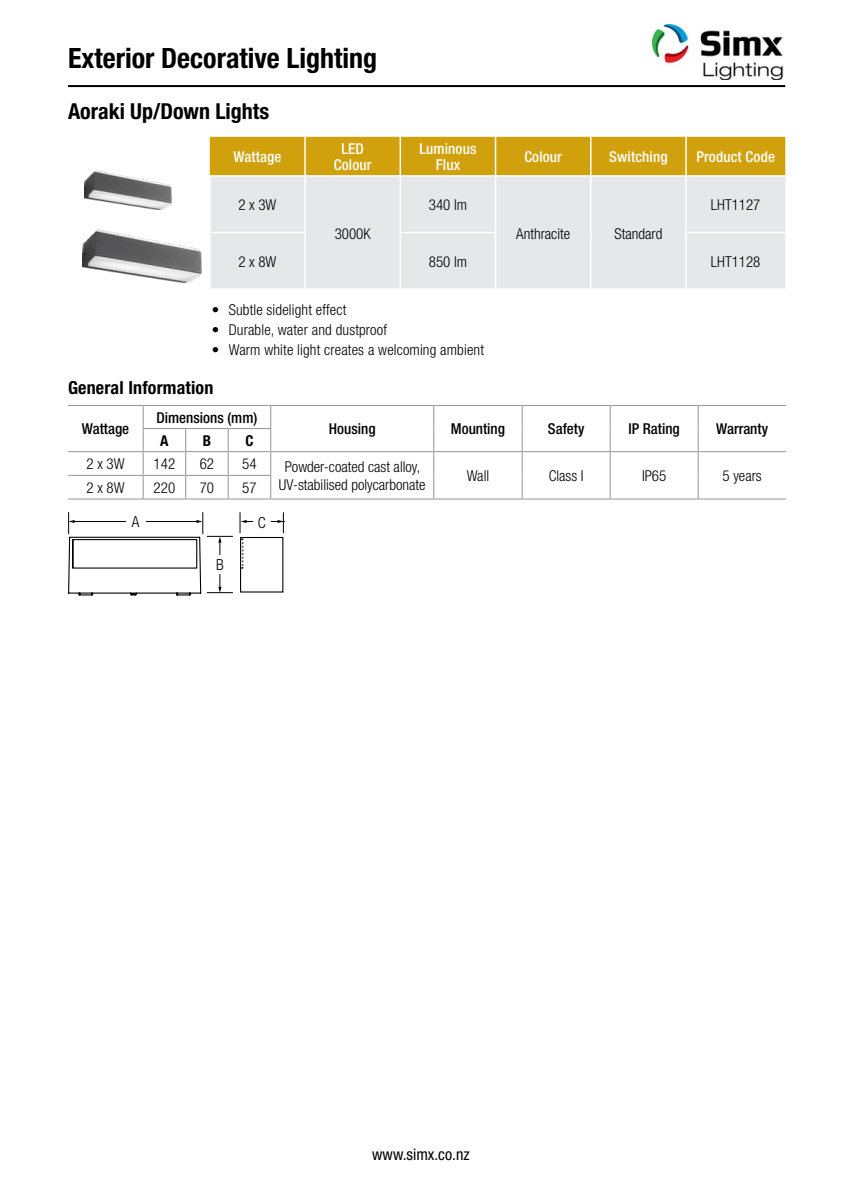
<style>
.page{position:relative;width:842px;height:1191px;background:#fff}
.page>*{position:absolute;margin:0;border:0;box-sizing:border-box;transform-origin:0 0}
.t1{font:700 condensed 28px "Helvetica Neue";color:#000}
.t2{font:700 condensed 22px "Helvetica Neue";color:#000}
.t3{font:700 condensed 18px "Helvetica Neue";letter-spacing:.01em;color:#000}
.t4{font:condensed 16px "Helvetica Neue";color:#000}
.t5{font:300 condensed 15.2px "Helvetica Neue";color:#000}
.t6{font:300 condensed 15px/18px "Helvetica Neue";color:#000;text-align:center}
.t7{font:500 condensed 15px "Helvetica Neue";color:#000}
.t8{font:500 condensed 15px/16px "Helvetica Neue";letter-spacing:.01em;color:#fff;text-align:center}
.t9{font:700 condensed 15px "Helvetica Neue";color:#000}
</style>
<div class="page">
<hr style="left:68px;top:85px;width:717px;height:2px;background:#000">
<div style="left:210px;top:137px;width:575px;height:38px;background:#d1a10d"></div>
<div style="left:211px;top:177px;width:574px;height:111px;background:#e6e7e8"></div>
<hr style="left:304px;top:137px;width:2px;height:38px;background:#fff">
<hr style="left:400px;top:137px;width:1px;height:38px;background:#fff">
<hr style="left:495px;top:137px;width:1px;height:38px;background:#fff">
<hr style="left:590px;top:137px;width:1px;height:38px;background:#fff">
<hr style="left:685px;top:137px;width:2px;height:38px;background:#fff">
<hr style="left:211px;top:232px;width:95px;height:1px;background:#fff">
<hr style="left:304px;top:177px;width:2px;height:55px;background:#fff">
<hr style="left:304px;top:233px;width:2px;height:55px;background:#fff">
<hr style="left:685px;top:177px;width:2px;height:55px;background:#fff">
<hr style="left:685px;top:232px;width:100px;height:1px;background:#fff">
<hr style="left:685px;top:233px;width:2px;height:55px;background:#fff">
<hr style="left:400px;top:177px;width:1px;height:55px;background:#fff">
<hr style="left:400px;top:232px;width:96px;height:1px;background:#fff">
<hr style="left:400px;top:233px;width:1px;height:55px;background:#fff">
<hr style="left:495px;top:177px;width:1px;height:55px;background:#fff">
<hr style="left:590px;top:177px;width:1px;height:55px;background:#fff">
<hr style="left:495px;top:233px;width:1px;height:55px;background:#fff">
<hr style="left:590px;top:232px;width:1px;height:56px;background:#fff">
<svg style="left:228px;top:429px;width:1px;height:69px"></svg>
<svg style="left:270px;top:406px;width:1px;height:92px"></svg>
<svg style="left:433px;top:406px;width:1px;height:92px"></svg>
<svg style="left:522px;top:406px;width:1px;height:92px"></svg>
<svg style="left:610px;top:406px;width:1px;height:92px"></svg>
<svg style="left:698px;top:406px;width:1px;height:92px"></svg>
<hr style="left:68px;top:405px;width:75px;height:1px;background:#939598">
<hr style="left:143px;top:405px;width:43px;height:1px;background:#939598">
<hr style="left:186px;top:405px;width:42px;height:1px;background:#939598">
<hr style="left:228px;top:405px;width:43px;height:1px;background:#939598">
<hr style="left:271px;top:405px;width:163px;height:1px;background:#939598">
<hr style="left:434px;top:405px;width:88px;height:1px;background:#939598">
<hr style="left:522px;top:405px;width:88px;height:1px;background:#939598">
<hr style="left:610px;top:405px;width:88px;height:1px;background:#939598">
<hr style="left:698px;top:405px;width:88px;height:1px;background:#939598">
<hr style="left:186px;top:428px;width:42px;height:1px;background:#939598">
<hr style="left:228px;top:428px;width:43px;height:1px;background:#939598">
<hr style="left:186px;top:451px;width:42px;height:1px;background:#939598">
<hr style="left:228px;top:451px;width:43px;height:1px;background:#939598">
<hr style="left:271px;top:451px;width:163px;height:1px;background:#939598">
<hr style="left:434px;top:451px;width:88px;height:1px;background:#939598">
<hr style="left:522px;top:451px;width:88px;height:1px;background:#939598">
<hr style="left:610px;top:451px;width:88px;height:1px;background:#939598">
<hr style="left:698px;top:451px;width:88px;height:1px;background:#939598">
<hr style="left:68px;top:475px;width:75px;height:1px;background:#939598">
<hr style="left:143px;top:475px;width:43px;height:1px;background:#939598">
<hr style="left:186px;top:475px;width:42px;height:1px;background:#939598">
<hr style="left:228px;top:475px;width:43px;height:1px;background:#939598">
<hr style="left:68px;top:498px;width:75px;height:1px;background:#939598">
<hr style="left:143px;top:498px;width:43px;height:1px;background:#939598">
<hr style="left:186px;top:498px;width:42px;height:1px;background:#939598">
<hr style="left:228px;top:498px;width:43px;height:1px;background:#939598">
<hr style="left:271px;top:498px;width:163px;height:1px;background:#939598">
<hr style="left:434px;top:498px;width:88px;height:1px;background:#939598">
<hr style="left:522px;top:498px;width:88px;height:1px;background:#939598">
<hr style="left:610px;top:498px;width:88px;height:1px;background:#939598">
<hr style="left:698px;top:498px;width:88px;height:1px;background:#939598">
<hr style="left:143px;top:428px;width:43px;height:1px;background:#939598">
<hr style="left:68px;top:451px;width:75px;height:1px;background:#939598">
<hr style="left:143px;top:451px;width:43px;height:1px;background:#939598">
<svg style="left:185px;top:429px;width:1px;height:69px"></svg>
<svg style="left:143px;top:406px;width:1px;height:92px"></svg>
<img style="left:82px;top:229px;width:120px;height:53px">
<img style="left:84px;top:171px;width:87px;height:39px">
<svg style="left:68px;top:512px;width:165px;height:84px"></svg>
<div style="left:126px;top:515px;width:19px;height:11px;background:#fff"></div>
<hr style="left:246px;top:521px;width:38px;height:1px;background:#000">
<div style="left:240px;top:537px;width:43px;height:55px;border:1px solid #000"></div>
<svg style="left:278px;top:512px;width:6px;height:21px"></svg>
<svg style="left:240px;top:512px;width:7px;height:56px"></svg>
<div style="left:253px;top:513px;width:18px;height:19px;background:#fff"></div>
<div style="left:214px;top:555px;width:12px;height:18px;background:#fff"></div>
<img style="left:652px;top:25px;width:131px;height:54px">
<h1 class="t1" style="left:68px;top:41px;width:311px">Exterior Decorative Lighting</h1>
<h2 class="t2" style="left:68px;top:98px;width:203px">Aoraki Up/Down Lights</h2>
<p class="t8" style="left:233px;top:149px;width:50px">Wattage</p>
<p class="t8" style="left:334px;top:141px;width:39px">LED<br>Colour</p>
<p class="t8" style="left:419px;top:141px;width:59px">Luminous<br>Flux</p>
<p class="t8" style="left:524px;top:149px;width:39px">Colour</p>
<p class="t8" style="left:609px;top:149px;width:60px">Switching</p>
<p class="t8" style="left:696px;top:149px;width:80px">Product Code</p>
<p class="t6" style="left:238px;top:196px;width:39px">2 x 3W</p>
<p class="t6" style="left:335px;top:224px;width:37px">3000K</p>
<p class="t6" style="left:429px;top:196px;width:40px">340 lm</p>
<p class="t6" style="left:711px;top:196px;width:51px">LHT1127</p>
<p class="t6" style="left:516px;top:224px;width:55px">Anthracite</p>
<p class="t6" style="left:615px;top:224px;width:49px">Standard</p>
<p class="t6" style="left:238px;top:252px;width:39px">2 x 8W</p>
<p class="t6" style="left:429px;top:252px;width:40px">850 lm</p>
<p class="t6" style="left:711px;top:252px;width:51px">LHT1128</p>
<p class="t6" style="left:212px;top:301px;width:136px">• Subtle sidelight effect</p>
<p class="t6" style="left:212px;top:321px;width:177px">• Durable, water and dustproof</p>
<p class="t6" style="left:212px;top:341px;width:274px">• Warm white light creates a welcoming ambient</p>
<p class="t3" style="left:68px;top:376px;width:147px">General Information</p>
<p class="t7" style="left:82px;top:420px;width:49px">Wattage</p>
<p class="t7" style="left:157px;top:408px;width:102px">Dimensions (mm)</p>
<p class="t9" style="left:160px;top:431px;width:10px">A</p>
<p class="t9" style="left:203px;top:431px;width:10px">B</p>
<p class="t9" style="left:245px;top:431px;width:10px">C</p>
<p class="t7" style="left:329px;top:420px;width:48px">Housing</p>
<p class="t7" style="left:451px;top:420px;width:56px">Mounting</p>
<p class="t7" style="left:548px;top:420px;width:38px">Safety</p>
<p class="t7" style="left:628px;top:420px;width:53px">IP Rating</p>
<p class="t7" style="left:716px;top:420px;width:53px">Warranty</p>
<p class="t6" style="left:87px;top:455px;width:39px">2 x 3W</p>
<p class="t6" style="left:154px;top:455px;width:23px">142</p>
<p class="t6" style="left:200px;top:455px;width:16px">62</p>
<p class="t6" style="left:242px;top:455px;width:16px">54</p>
<p class="t6" style="left:279px;top:458px;width:148px">Powder-coated cast alloy,<br>UV-stabilised polycarbonate</p>
<p class="t6" style="left:467px;top:467px;width:24px">Wall</p>
<p class="t6" style="left:549px;top:467px;width:36px">Class I</p>
<p class="t6" style="left:642px;top:467px;width:26px">IP65</p>
<p class="t6" style="left:723px;top:467px;width:41px">5 years</p>
<p class="t6" style="left:87px;top:479px;width:39px">2 x 8W</p>
<p class="t6" style="left:154px;top:479px;width:23px">220</p>
<p class="t6" style="left:200px;top:479px;width:16px">70</p>
<p class="t6" style="left:242px;top:479px;width:16px">57</p>
<p class="t5" style="left:132px;top:512px;width:9px">A</p>
<p class="t5" style="left:258px;top:513px;width:9px">C</p>
<p class="t5" style="left:216px;top:556px;width:9px">B</p>
<p class="t4" style="left:372px;top:1145px;width:99px">www.simx.co.nz</p>
</div>
